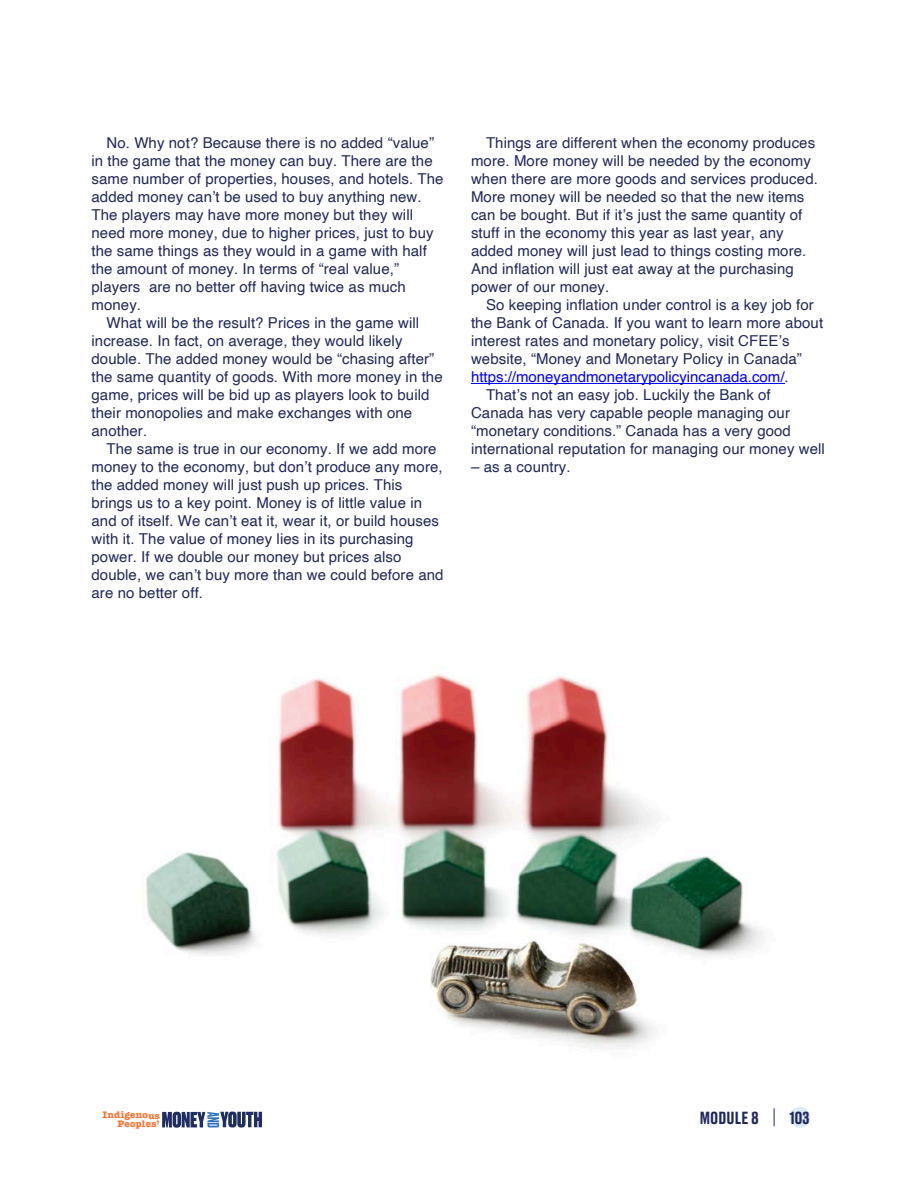
<style>
.page{position:relative;width:918px;height:1188px;background:#fff}
.page>*{position:absolute;margin:0;border:0;box-sizing:border-box;transform-origin:0 0}
.t1{font:500 16.5px "Druk Text Trial";letter-spacing:.005em;color:#21285b}
.t2{font:15px/18px "Helvetica";letter-spacing:.005em;color:#21285b}
.t3{font:15px "Helvetica";color:#00f}
.t4{font:700 9.75px/8.2px "American Typewriter";letter-spacing:.02em;color:#f7702d;text-align:right}
.s1{color:#21285b}
</style>
<div class="page">
<div style="left:789px;top:1107px;width:21px;height:21px;background:#daecf7;border-radius:50%"></div>
<svg style="left:774px;top:1108px;width:1px;height:18px"></svg>
<img style="left:146px;top:674px;width:616px;height:374px">
<hr style="left:471px;top:383px;width:314px;height:1px;background:#00f">
<svg style="left:162px;top:1112px;width:100px;height:16px"></svg>
<p class="t2" style="left:106px;top:135px;width:329px">No. Why not? Because there is no added “value”</p>
<p class="t2" style="left:92px;top:153px;width:343px">in the game that the money can buy. There are the</p>
<p class="t2" style="left:92px;top:171px;width:354px">same number of properties, houses, and hotels. The</p>
<p class="t2" style="left:92px;top:189px;width:332px">added money can’t be used to buy anything new.</p>
<p class="t2" style="left:92px;top:207px;width:323px">The players may have more money but they will</p>
<p class="t2" style="left:92px;top:225px;width:344px">need more money, due to higher prices, just to buy</p>
<p class="t2" style="left:92px;top:243px;width:337px">the same things as they would in a game with half</p>
<p class="t2" style="left:92px;top:261px;width:309px">the amount of money. In terms of “real value,”</p>
<p class="t2" style="left:92px;top:279px;width:316px">players are no better off having twice as much</p>
<p class="t2" style="left:92px;top:297px;width:51px">money.</p>
<p class="t2" style="left:106px;top:315px;width:314px">What will be the result? Prices in the game will</p>
<p class="t2" style="left:92px;top:333px;width:313px">increase. In fact, on average, they would likely</p>
<p class="t2" style="left:92px;top:351px;width:344px">double. The added money would be “chasing after”</p>
<p class="t2" style="left:92px;top:369px;width:353px">the same quantity of goods. With more money in the</p>
<p class="t2" style="left:92px;top:387px;width:340px">game, prices will be bid up as players look to build</p>
<p class="t2" style="left:92px;top:405px;width:322px">their monopolies and make exchanges with one</p>
<p class="t2" style="left:92px;top:423px;width:57px">another.</p>
<p class="t2" style="left:106px;top:441px;width:332px">The same is true in our economy. If we add more</p>
<p class="t2" style="left:92px;top:459px;width:353px">money to the economy, but don’t produce any more,</p>
<p class="t2" style="left:92px;top:477px;width:312px">the added money will just push up prices. This</p>
<p class="t2" style="left:92px;top:495px;width:332px">brings us to a key point. Money is of little value in</p>
<p class="t2" style="left:92px;top:513px;width:349px">and of itself. We can’t eat it, wear it, or build houses</p>
<p class="t2" style="left:92px;top:531px;width:324px">with it. The value of money lies in its purchasing</p>
<p class="t2" style="left:92px;top:549px;width:311px">power. If we double our money but prices also</p>
<p class="t2" style="left:92px;top:567px;width:354px">double, we can’t buy more than we could before and</p>
<p class="t2" style="left:92px;top:585px;width:113px">are no better off.</p>
<p class="t2" style="left:471px;top:135px;width:348px;text-indent:15px">Things are different when the economy produces more. More money will be needed by the economy when there are more goods and services produced.<br>More money will be needed so that the new items can be bought. But if it’s just the same quantity of stuff in the economy this year as last year, any added money will just lead to things costing more.<br>And inflation will just eat away at the purchasing power of our money.</p>
<p class="t2" style="left:486px;top:297px;width:329px">So keeping inflation under control is a key job for</p>
<p class="t2" style="left:471px;top:315px;width:354px">the Bank of Canada. If you want to learn more about</p>
<p class="t2" style="left:471px;top:333px;width:320px">interest rates and monetary policy, visit CFEE’s</p>
<p class="t2" style="left:471px;top:351px;width:332px">website, “Money and Monetary Policy in Canada”</p>
<p class="t3" style="left:471px;top:371px;width:319px">https://moneyandmonetarypolicyincanada.com/<span class="s1">.</span></p>
<p class="t2" style="left:486px;top:387px;width:286px">That’s not an easy job. Luckily the Bank of</p>
<p class="t2" style="left:471px;top:405px;width:321px">Canada has very capable people managing our</p>
<p class="t2" style="left:471px;top:423px;width:321px">“monetary conditions.” Canada has a very good</p>
<p class="t2" style="left:471px;top:441px;width:355px">international reputation for managing our money well</p>
<p class="t2" style="left:471px;top:459px;width:101px">– as a country.</p>
<p class="t4" style="left:103px;top:1112px;width:59px">Indigenous<br>Peoples’</p>
<p class="t1" style="left:700px;top:1111px;width:61px">MODULE 8</p>
<p class="t1" style="left:789px;top:1111px;width:22px">103</p>
</div>
